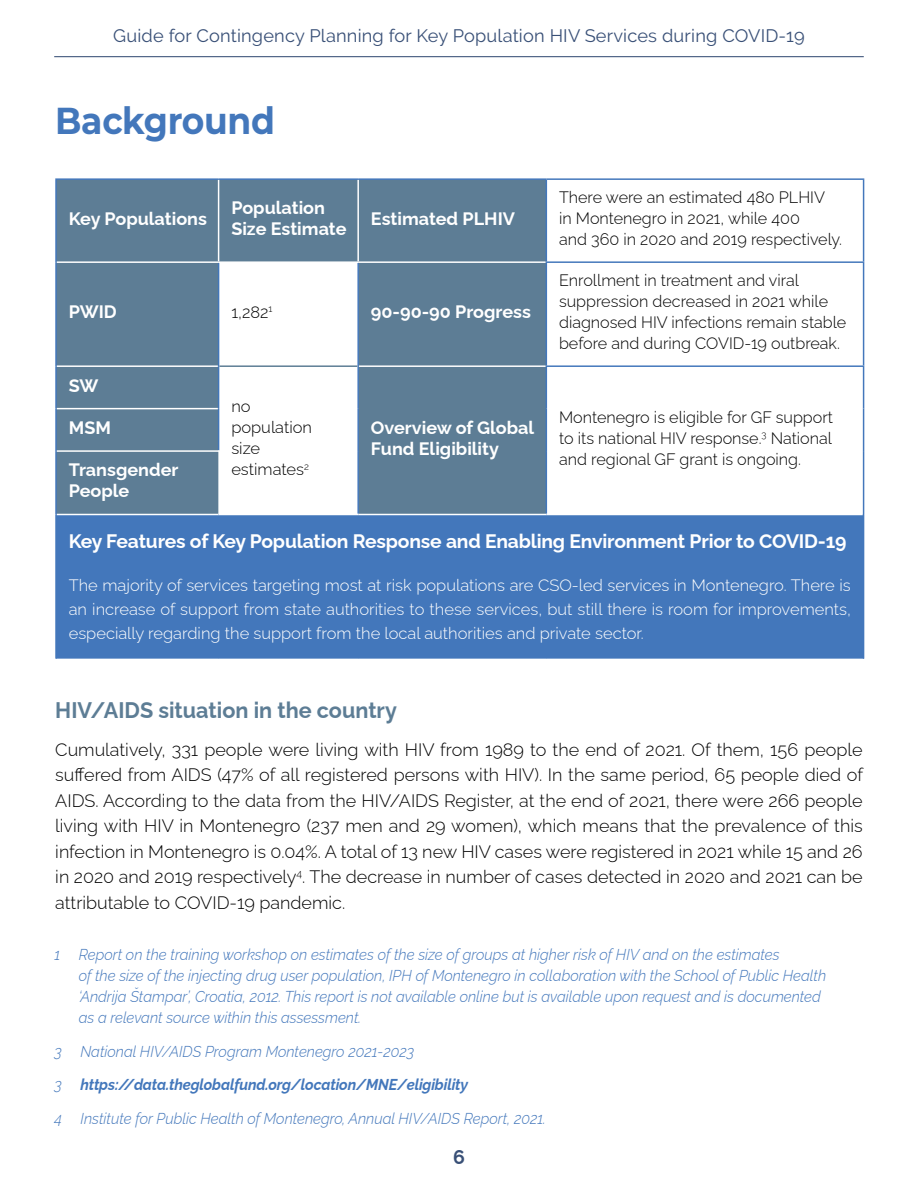
<style>
.page{position:relative;width:918px;height:1188px;background:#fff}
.page>*{position:absolute;margin:0;border:0;box-sizing:border-box;transform-origin:0 0}
.t1{font:700 37.5px "Montserrat";letter-spacing:-.01em;color:#4377bb;scale:.92 1}
.t2{font:700 22.5px "Raleway";color:#5d7d95;scale:.96 1}
.t3{font:700 19.5px "Raleway";letter-spacing:-.01em;color:#fff}
.t4{font:700 19.5px "Raleway";color:#395077}
.t5{font:300 18px/25.5px "Raleway";color:#000;text-align:justify}
.t6{font:700 18px/21px "Raleway";color:#fff}
.t7{font:18px "Raleway";letter-spacing:.01em;color:#395077}
.t8{font:300 16.5px/21px "Raleway";color:#000}
.t9{font:300 16.5px/24px "Raleway";color:#fff;text-align:justify}
.t10{font:italic 300 15.75px/21px "Raleway";color:#4377bb;scale:.94 1}
.s1{font-weight:700}
</style>
<div class="page">
<hr style="left:54px;top:56px;width:810px;height:1px;background:#395077">
<div style="left:57px;top:180px;width:489px;height:334px;background:#5d7d95"></div>
<svg style="left:219px;top:263px;width:138px;height:251px"></svg>
<div style="left:56px;top:514px;width:808px;height:145px;background:#4377bb"></div>
<hr style="left:55px;top:178px;width:164px;height:2px;background:#4377bb">
<hr style="left:55px;top:180px;width:2px;height:82px;background:#4377bb">
<hr style="left:219px;top:178px;width:139px;height:2px;background:#4377bb">
<hr style="left:358px;top:178px;width:188px;height:2px;background:#4377bb">
<hr style="left:546px;top:178px;width:318px;height:2px;background:#4377bb">
<hr style="left:546px;top:180px;width:1px;height:81px;background:#4377bb">
<hr style="left:55px;top:262px;width:2px;height:104px;background:#4377bb">
<hr style="left:218px;top:263px;width:1px;height:103px;background:#4377bb">
<hr style="left:357px;top:263px;width:2px;height:103px;background:#4377bb">
<hr style="left:546px;top:261px;width:318px;height:2px;background:#4377bb">
<hr style="left:546px;top:263px;width:1px;height:102px;background:#4377bb">
<hr style="left:55px;top:366px;width:2px;height:43px;background:#4377bb">
<hr style="left:218px;top:366px;width:1px;height:43px;background:#4377bb">
<hr style="left:357px;top:366px;width:2px;height:43px;background:#4377bb">
<hr style="left:546px;top:365px;width:318px;height:2px;background:#4377bb">
<hr style="left:546px;top:367px;width:1px;height:42px;background:#4377bb">
<hr style="left:357px;top:409px;width:2px;height:42px;background:#4377bb">
<hr style="left:546px;top:409px;width:1px;height:42px;background:#4377bb">
<hr style="left:357px;top:451px;width:2px;height:63px;background:#4377bb">
<hr style="left:546px;top:451px;width:1px;height:63px;background:#4377bb">
<hr style="left:55px;top:409px;width:2px;height:42px;background:#4377bb">
<hr style="left:218px;top:409px;width:1px;height:41px;background:#4377bb">
<hr style="left:55px;top:451px;width:2px;height:64px;background:#4377bb">
<hr style="left:358px;top:514px;width:188px;height:1px;background:#fff">
<hr style="left:546px;top:514px;width:317px;height:1px;background:#fff">
<hr style="left:55px;top:515px;width:2px;height:144px;background:#4377bb">
<hr style="left:359px;top:365px;width:187px;height:2px;background:#fff">
<hr style="left:218px;top:180px;width:1px;height:81px;background:#fff">
<hr style="left:357px;top:180px;width:2px;height:81px;background:#fff">
<hr style="left:57px;top:261px;width:162px;height:2px;background:#fff">
<hr style="left:219px;top:261px;width:139px;height:2px;background:#fff">
<hr style="left:358px;top:261px;width:188px;height:2px;background:#fff">
<hr style="left:57px;top:365px;width:161px;height:2px;background:#fff">
<hr style="left:57px;top:408px;width:161px;height:1px;background:#fff">
<hr style="left:57px;top:450px;width:162px;height:2px;background:#fff">
<hr style="left:57px;top:514px;width:162px;height:1px;background:#fff">
<hr style="left:219px;top:514px;width:139px;height:1px;background:#fff">
<hr style="left:863px;top:180px;width:1px;height:81px;background:#4377bb">
<hr style="left:863px;top:263px;width:1px;height:102px;background:#4377bb">
<hr style="left:863px;top:367px;width:1px;height:42px;background:#4377bb">
<hr style="left:863px;top:409px;width:1px;height:42px;background:#4377bb">
<hr style="left:863px;top:451px;width:1px;height:64px;background:#4377bb">
<hr style="left:219px;top:365px;width:138px;height:2px;background:#5d7d95">
<p class="t7" style="left:113px;top:26px;width:693px">Guide for Contingency Planning for Key Population HIV Services during COVID-19</p>
<h1 class="t1" style="left:55px;top:96px;width:240px">Background</h1>
<p class="t6" style="left:69px;top:206px;width:140px">Key Populations</p>
<p class="t6" style="left:231px;top:196px;width:117px">Population<br>Size Estimate</p>
<p class="t6" style="left:371px;top:206px;width:146px">Estimated PLHIV</p>
<p class="t6" style="left:69px;top:300px;width:50px">PWID</p>
<p class="t8" style="left:231px;top:300px;width:43px">1,282<sup>1</sup></p>
<p class="t6" style="left:371px;top:300px;width:162px">90-90-90 Progress</p>
<p class="t6" style="left:69px;top:373px;width:31px">SW</p>
<p class="t8" style="left:559px;top:185px;width:284px">There were an estimated 480 PLHIV<br>in Montenegro in 2021, while 400<br>and 360 in 2020 and 2019 respectively.</p>
<p class="t8" style="left:559px;top:268px;width:289px">Enrollment in treatment and viral suppression decreased in 2021 while diagnosed HIV infections remain stable before and during COVID-19 outbreak.</p>
<p class="t8" style="left:231px;top:394px;width:82px">no population size estimates<sup>2</sup></p>
<p class="t6" style="left:371px;top:415px;width:165px">Overview of Global<br>Fund Eligibility</p>
<p class="t8" style="left:559px;top:405px;width:275px;text-align:justify">Montenegro is eligible for GF support to its national HIV response.<sup>3</sup> National and regional GF grant is ongoing.</p>
<p class="t6" style="left:69px;top:415px;width:44px">MSM</p>
<p class="t6" style="left:69px;top:458px;width:111px">Transgender<br>People</p>
<p class="t3" style="left:69px;top:526px;width:779px">Key Features of Key Population Response and Enabling Environment Prior to COVID-19</p>
<p class="t9" style="left:69px;top:571px;width:784px">The majority of services targeting most at risk populations are CSO-led services in Montenegro. There is an increase of support from state authorities to these services, but still there is room for improvements, especially regarding the support from the local authorities and private sector.</p>
<p class="t2" style="left:55px;top:692px;width:357px">HIV/AIDS situation in the country</p>
<p class="t5" style="left:55px;top:735px;width:809px">Cumulatively, 331 people were living with HIV from 1989 to the end of 2021. Of them, 156 people suffered from AIDS (47% of all registered persons with HIV). In the same period, 65 people died of AIDS. According to the data from the HIV/AIDS Register, at the end of 2021, there were 266 people living with HIV in Montenegro (237 men and 29 women), which means that the prevalence of this infection in Montenegro is 0.04%. A total of 13 new HIV cases were registered in 2021 while 15 and 26 in 2020 and 2019 respectively<sup>4</sup>. The decrease in number of cases detected in 2020 and 2021 can be attributable to COVID-19 pandemic.</p>
<p class="t10" style="left:79px;top:942px;width:797px;text-indent:-24px">1 Report on the training workshop on estimates of the size of groups at higher risk of HIV and on the estimates<br>of the size of the injecting drug user population, IPH of Montenegro in collaboration with the School of Public Health ‘Andrija Štampar’, Croatia, 2012. This report is not available online but is available upon request and is documented as a relevant source within this assessment.</p>
<p class="t10" style="left:54px;top:1032px;width:524px;line-height:33.8px">3 National HIV/AIDS Program Montenegro 2021-2023<br>3 <span class="s1">https://data.theglobalfund.org/location/MNE/eligibility<br></span>4 Institute for Public Health of Montenegro, Annual HIV/AIDS Report, 2021.</p>
<p class="t4" style="left:453px;top:1141px;width:13px">6</p>
</div>
